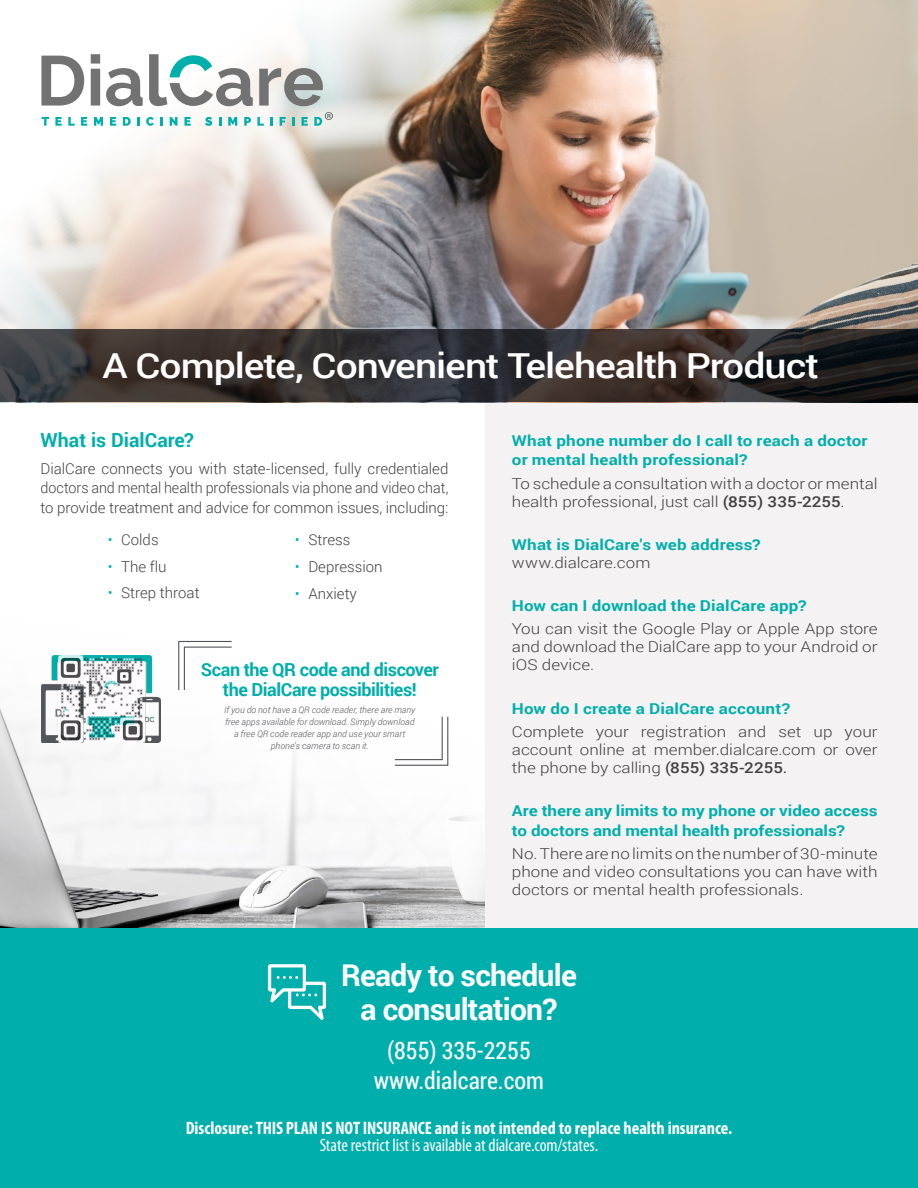
<style>
.page{position:relative;width:918px;height:1188px;background:#fff}
.page>*{position:absolute;margin:0;border:0;box-sizing:border-box;transform-origin:0 0}
.Bullets{font:500 34.5px "Roboto";letter-spacing:-.03em;color:#fff;scale:1.14 1}
.t1{font:700 30px/34.5px "Roboto";letter-spacing:-.025em;color:#fff;text-align:center}
.t2{font:24px "Roboto Condensed";color:#fff}
.Sub_Header{font:700 19.5px "Roboto";color:#00afab}
.Disclosure{font:700 condensed 18px "Myriad Pro";color:#fff}
.Disclosure-2{font:condensed 18px "Myriad Pro";letter-spacing:-.005em;color:#fff}
.t3{font:700 18px/19.6px "Roboto";letter-spacing:-.025em;color:#00afab;text-align:center}
.Bullets-2{font:300 15px/18px "Roboto";color:#414142;text-align:justify;scale:1.14 1}
.Bullets-3{font:700 15px/19.5px "Roboto";letter-spacing:.005em;color:#00afab;scale:1.14 1}
.Main_Text{font:300 15px/19.5px "Roboto";color:#414142;text-align:justify}
.t4{font:italic 300 9px/12px "Roboto";letter-spacing:.01em;color:#54555a;text-align:center}
.s1{color:#00b7b3}
.s2{font-weight:500}
.s3{font-weight:400}
</style>
<div class="page">
<img style="left:0;top:596px;width:486px;height:333px">
<div style="left:486px;top:336px;width:432px;height:852px;background:#f5f2f3"></div>
<img style="left:0;top:0;width:918px;height:329px">
<svg style="left:0;top:329px;width:918px;height:73px;background:#332e2e"></svg>
<div style="left:0;top:929px;width:918px;height:259px;background:#00afab"></div>
<svg style="left:42px;top:117px;width:7px;height:9px"></svg>
<svg style="left:55px;top:117px;width:7px;height:9px"></svg>
<svg style="left:68px;top:117px;width:7px;height:9px"></svg>
<svg style="left:81px;top:117px;width:6px;height:9px"></svg>
<svg style="left:94px;top:117px;width:9px;height:9px"></svg>
<svg style="left:110px;top:117px;width:6px;height:9px"></svg>
<svg style="left:123px;top:117px;width:8px;height:9px"></svg>
<svg style="left:137px;top:117px;width:3px;height:9px"></svg>
<svg style="left:146px;top:117px;width:8px;height:9px"></svg>
<svg style="left:160px;top:117px;width:3px;height:9px"></svg>
<svg style="left:170px;top:117px;width:7px;height:9px"></svg>
<svg style="left:185px;top:117px;width:6px;height:9px"></svg>
<svg style="left:205px;top:117px;width:7px;height:9px"></svg>
<svg style="left:219px;top:117px;width:2px;height:9px"></svg>
<svg style="left:228px;top:117px;width:9px;height:9px"></svg>
<svg style="left:244px;top:117px;width:7px;height:9px"></svg>
<svg style="left:257px;top:117px;width:7px;height:9px"></svg>
<svg style="left:270px;top:117px;width:3px;height:9px"></svg>
<svg style="left:280px;top:117px;width:6px;height:9px"></svg>
<svg style="left:292px;top:117px;width:2px;height:9px"></svg>
<svg style="left:301px;top:117px;width:7px;height:9px"></svg>
<svg style="left:41px;top:56px;width:43px;height:50px"></svg>
<svg style="left:91px;top:54px;width:9px;height:52px"></svg>
<svg style="left:106px;top:68px;width:37px;height:38px"></svg>
<svg style="left:149px;top:54px;width:104px;height:52px"></svg>
<svg style="left:259px;top:68px;width:64px;height:38px;background:#a5a8a7"></svg>
<svg style="left:314px;top:112px;width:19px;height:14px"></svg>
<img style="left:42px;top:656px;width:118px;height:86px">
<svg style="left:178px;top:640px;width:55px;height:51px"></svg>
<svg style="left:268px;top:964px;width:58px;height:56px"></svg>
<svg style="left:394px;top:716px;width:55px;height:50px"></svg>
<p class="Bullets" style="left:103px;top:341px;width:630px">A Complete, Convenient Telehealth Product</p>
<p class="Sub_Header" style="left:40px;top:427px;width:155px">What is DialCare?</p>
<p class="Main_Text" style="left:40px;top:458px;width:409px">DialCare connects you with state-licensed, fully credentialed doctors and mental health professionals via phone and video chat, to provide treatment and advice for common issues, including:</p>
<p class="Main_Text" style="left:108px;top:529px;width:52px"><span class="s1">•</span> Colds</p>
<p class="Main_Text" style="left:108px;top:556px;width:60px"><span class="s1">•</span> The flu</p>
<p class="Main_Text" style="left:108px;top:583px;width:93px"><span class="s1">•</span> Strep throat</p>
<p class="Main_Text" style="left:295px;top:530px;width:57px"><span class="s1">•</span> Stress</p>
<p class="Main_Text" style="left:295px;top:556px;width:89px"><span class="s1">•</span> Depression</p>
<p class="Main_Text" style="left:295px;top:584px;width:64px"><span class="s1">•</span> Anxiety</p>
<p class="t3" style="left:201px;top:659px;width:240px">Scan the QR code and discover the DialCare possibilities!</p>
<p class="t4" style="left:224px;top:704px;width:193px">If you do not have a QR code reader, there are many free apps available for download. Simply download a free QR code reader app and use your smart phone's camera to scan it.</p>
<p class="Bullets-3" style="left:512px;top:430px;width:313px">What phone number do I call to reach a doctor or mental health professional?</p>
<p class="Bullets-2" style="left:512px;top:474px;width:322px">To schedule a consultation with a doctor or mental health professional, just call <span class="s2">(855) 335-2255</span>.</p>
<p class="Bullets-3" style="left:512px;top:534px;width:220px">What is DialCare's web address?</p>
<p class="Bullets-2" style="left:512px;top:553px;width:123px">www.dialcare.com</p>
<p class="Bullets-3" style="left:512px;top:595px;width:260px">How can I download the DialCare app?</p>
<p class="Bullets-2" style="left:512px;top:620px;width:322px">You can visit the Google Play or Apple App store and download the DialCare app to your Android or iOS device.</p>
<p class="Bullets-3" style="left:512px;top:698px;width:246px">How do I create a DialCare account?</p>
<p class="Bullets-2" style="left:512px;top:722px;width:322px">Complete your registration and set up your account online at member.dialcare.com or over the phone by calling <span class="s3">(</span><span class="s2">855) 335-2255</span><span class="s3">.</span></p>
<p class="Bullets-3" style="left:512px;top:801px;width:322px">Are there any limits to my phone or video access to doctors and mental health professionals?</p>
<p class="Bullets-2" style="left:512px;top:844px;width:322px">No. There are no limits on the number of 30-minute phone and video consultations you can have with doctors or mental health professionals.</p>
<p class="t1" style="left:341px;top:957px;width:237px">Ready to schedule a consultation?</p>
<p class="t2" style="left:387px;top:1034px;width:145px">(855) 335-2255</p>
<p class="t2" style="left:374px;top:1064px;width:172px">www.dialcare.com</p>
<p class="Disclosure" style="left:186px;top:1117px;width:548px">Disclosure: THIS PLAN IS NOT INSURANCE and is not intended to replace health insurance.</p>
<p class="Disclosure-2" style="left:320px;top:1134px;width:280px">State restrict list is available at dialcare.com/states.</p>
</div>
